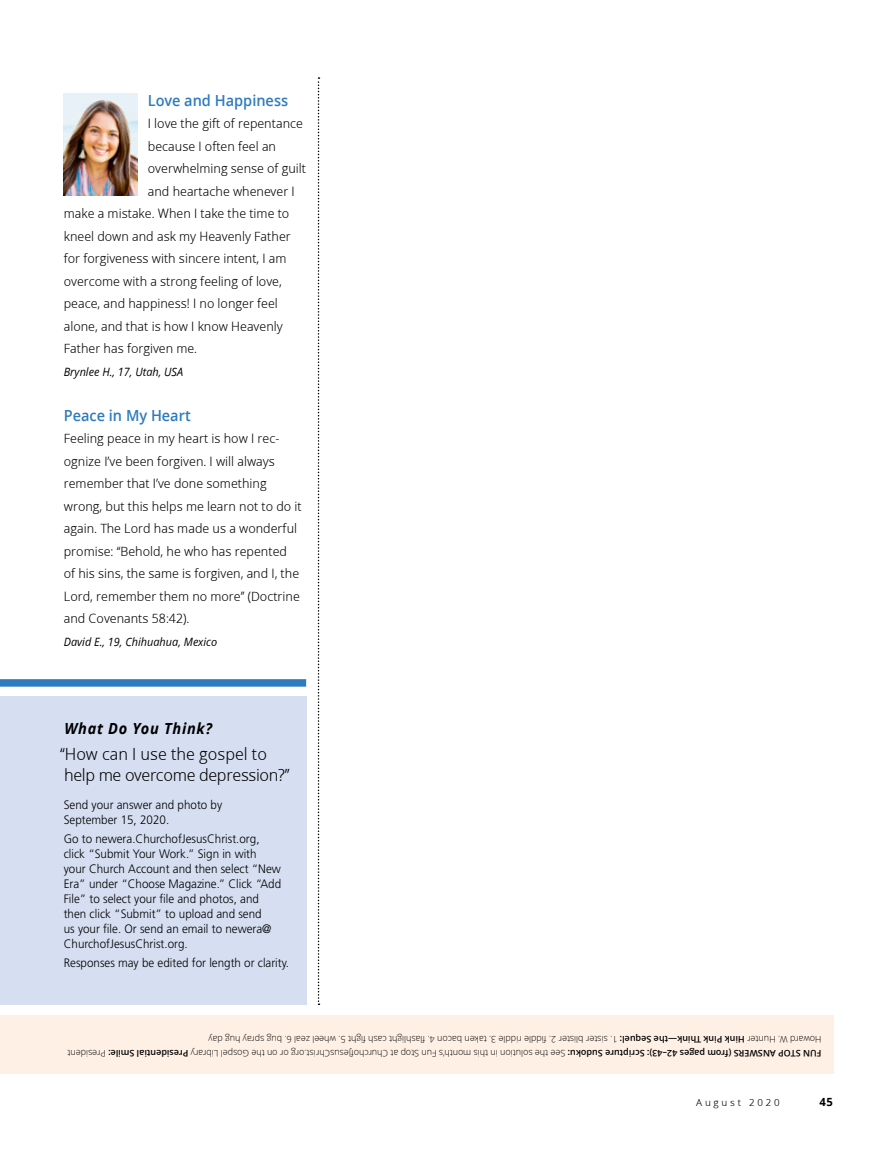
<style>
.page{position:relative;width:893px;height:1161px;background:#fff}
.page>*{position:absolute;margin:0;border:0;box-sizing:border-box;transform-origin:0 0}
.SIDEQT_para_first_1{font:16.8px/21px "Zoramlds Lat";letter-spacing:-.02em;color:#000;scale:.95 1}
.QUOTE_title_1_Q_A{font:600 15.3px "Zoramlds Lat";color:#2e7cbe;scale:.95 1}
.SIDE_title_1_Q_A{font:italic 700 15.3px "Zoramlds Lat";letter-spacing:.05em;color:#000;scale:.95 1}
.QUOTE_para_first_1_Q{font:13.05px/22.5px "Zoramlds Lat";color:#000;scale:.95 1}
.SIDE_para{font:300 12.3px/15px "Frutigerlds Lat";color:#000;scale:.95 1}
.QUOTE_para_first_1_Q-2{font:italic 11.55px "Zoramlds Lat";color:#000;scale:.95 1}
.QUOTE-BIO_para_1_Q_A{font:italic 11.55px "Zoramlds Lat";color:#000;scale:.95 1}
.Folio_R{font:700 11.25px "Zoramlds Lat";color:#000}
.Folio_R-2{font:9.75px "Zoramlds Lat";letter-spacing:.28em;color:#000}
.FIGimg-CAP_para{font:300 9px/14.4px "Zoramlds Lat";color:#000}
.s1{font-weight:600}
</style>
<div class="page">
<div style="left:0;top:696px;width:306px;height:309px;background:#d6dff1"></div>
<img style="left:64px;top:93px;width:73px;height:102px">
<div style="left:0;top:679px;width:306px;height:8px;background:#2e7cbe"></div>
<svg style="left:318px;top:77px;width:1px;height:928px"></svg>
<div style="left:0;top:1015px;width:834px;height:59px;background:#fef0e4"></div>
<p class="QUOTE_title_1_Q_A" style="left:148px;top:89px;width:149px">Love and Happiness</p>
<p class="QUOTE_para_first_1_Q" style="left:148px;top:112px;width:165px">I love the gift of repentance</p>
<p class="QUOTE_para_first_1_Q" style="left:148px;top:135px;width:136px">because I often feel an</p>
<p class="QUOTE_para_first_1_Q" style="left:148px;top:157px;width:168px">overwhelming sense of guilt</p>
<p class="QUOTE_para_first_1_Q" style="left:148px;top:180px;width:156px">and heartache whenever I</p>
<p class="QUOTE_para_first_1_Q" style="left:64px;top:202px;width:239px">make a mistake. When I take the time to</p>
<p class="QUOTE_para_first_1_Q" style="left:64px;top:225px;width:240px">kneel down and ask my Heavenly Father</p>
<p class="QUOTE_para_first_1_Q" style="left:64px;top:247px;width:236px">for forgiveness with sincere intent, I am</p>
<p class="QUOTE_para_first_1_Q" style="left:64px;top:270px;width:231px">overcome with a strong feeling of love,</p>
<p class="QUOTE_para_first_1_Q" style="left:64px;top:292px;width:227px">peace, and happiness! I no longer feel</p>
<p class="QUOTE_para_first_1_Q" style="left:64px;top:315px;width:232px">alone, and that is how I know Heavenly</p>
<p class="QUOTE_para_first_1_Q" style="left:64px;top:337px;width:142px">Father has forgiven me.</p>
<p class="QUOTE-BIO_para_1_Q_A" style="left:64px;top:363px;width:127px">Brynlee H., 17, Utah, USA</p>
<p class="QUOTE_title_1_Q_A" style="left:64px;top:404px;width:135px">Peace in My Heart</p>
<p class="QUOTE_para_first_1_Q" style="left:64px;top:427px;width:252px">Feeling peace in my heart is how I rec&shy;ognize I’ve been forgiven. I will always remember that I’ve done something wrong, but this helps me learn not to do it again. The Lord has made us a wonderful promise: “Behold, he who has repented<br>of his sins, the same is forgiven, and I, the Lord, remember them no more” (Doctrine and Covenants 58:42).</p>
<p class="QUOTE_para_first_1_Q-2" style="left:64px;top:633px;width:163px">David E., 19, Chihuahua, Mexico</p>
<p class="SIDE_title_1_Q_A" style="left:64px;top:717px;width:157px">What Do You Think?</p>
<p class="SIDEQT_para_first_1" style="left:60px;top:743px;width:243px">“How can I use the gospel to help me overcome depression?”</p>
<p class="SIDE_para" style="left:64px;top:797px;width:168px">Send your answer and photo by<br>September 15, 2020.</p>
<p class="SIDE_para" style="left:64px;top:831px;width:230px">Go to newera.ChurchofJesusChrist.org, click “Submit Your Work.” Sign in with your Church Account and then select “New Era” under “Choose Magazine.” Click “Add File” to select your file and photos, and then click “Submit” to upload and send<br>us your file. Or send an email to newera@ ChurchofJesusChrist.org.</p>
<p class="SIDE_para" style="left:64px;top:955px;width:239px">Responses may be edited for length or clarity.</p>
<p class="FIGimg-CAP_para" style="left:822px;top:1060px;width:756px;rotate:-180deg"><span class="s1">FUN STOP ANSWERS (from pages 42–43): Scripture Sudoku:</span> See the solution in this month’s Fun Stop at ChurchofJesusChrist.org or on the Gospel Library <span class="s1">Presidential Smile:</span> President<br>Howard W. Hunter <span class="s1">Hink Pink Think—the Sequel:</span> 1. sister blister 2. fiddle riddle 3. taken bacon 4. flashlight cash fight 5. wheel zeal 6. bug spray hug day</p>
<p class="Folio_R-2" style="left:696px;top:1095px;width:85px">August 2020</p>
<p class="Folio_R" style="left:819px;top:1093px;width:15px">45</p>
</div>
